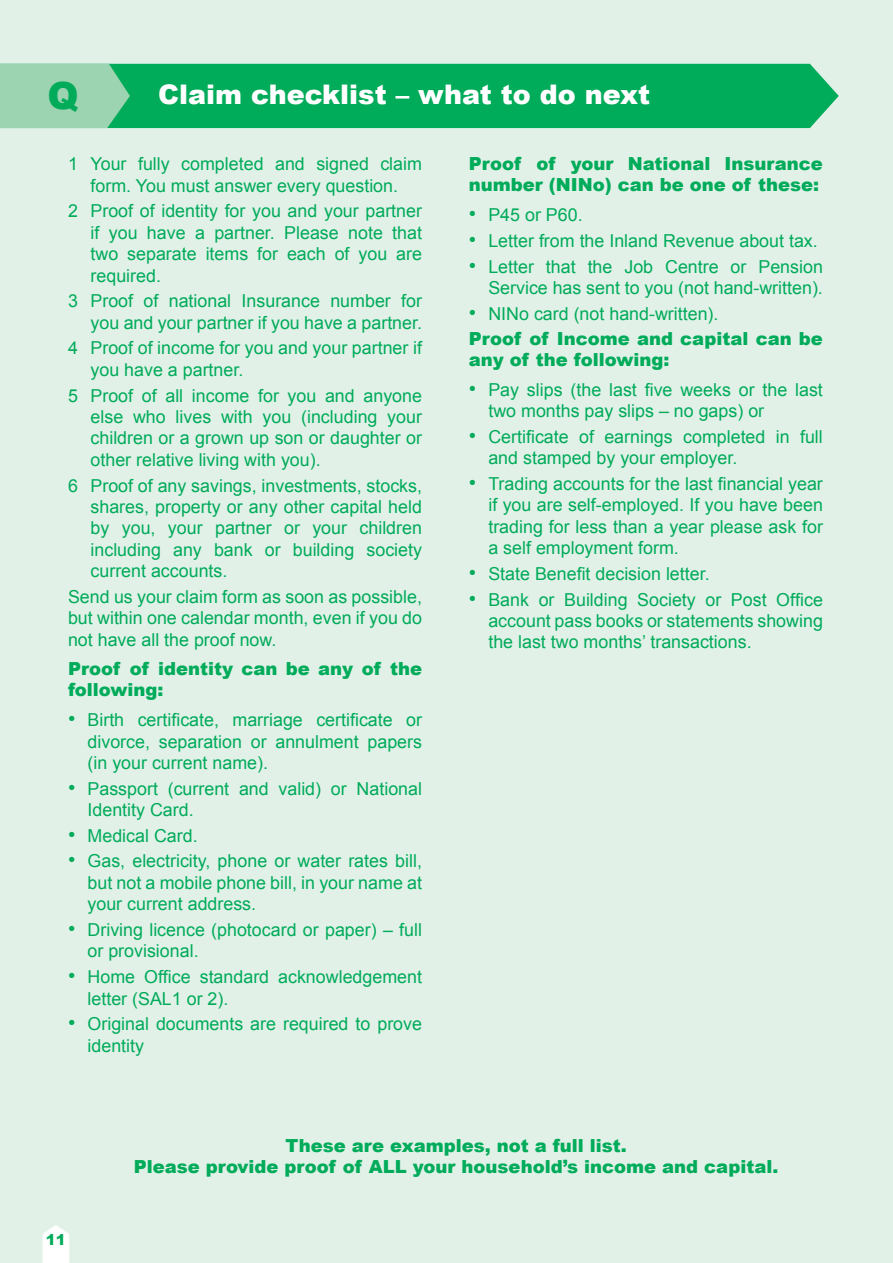
<style>
.page{position:relative;width:893px;height:1263px;background:#e2f1e8}
.page>*{position:absolute;margin:0;border:0;box-sizing:border-box;transform-origin:0 0}
.t1{font:900 37.5px "Arial";color:#00ab5a}
.t2{font:900 27px "Arial";color:#fff}
.blue_text{font:900 18px/21px "Arial";color:#00ab5a}
.no__questions{font:17.85px/21.5px "Arial";color:#00ab5a;text-align:justify}
.table_text{font:17.85px/21.5px "Arial";color:#00ab5a;text-align:justify}
.t3{font:900 15px "Arial";color:#00ab5a}
.s1{font-size:21px}
</style>
<div class="page">
<svg style="left:43px;top:1225px;width:26px;height:38px"></svg>
<div style="left:130px;top:64px;width:709px;height:64px;background:#00ab5a"></div>
<svg style="left:0;top:64px;width:130px;height:64px;background:#8fcfa9"></svg>
<p class="t1" style="left:48px;top:68px;width:33px">Q</p>
<p class="t2" style="left:158px;top:75px;width:493px">Claim checklist – what to do next</p>
<p class="no__questions" style="left:68px;top:154px;width:355px;text-align:center">1 Your fully completed and signed claim form. You must answer every question.</p>
<p class="no__questions" style="left:91px;top:201px;width:333px;text-indent:-22px">2 Proof of identity for you and your partner if you have a partner. Please note that two separate items for each of you are required.</p>
<p class="no__questions" style="left:68px;top:291px;width:356px;text-align:right">3 Proof of national Insurance number for you and your partner if you have a partner.</p>
<p class="no__questions" style="left:91px;top:338px;width:333px;text-indent:-22px">4 Proof of income for you and your partner if you have a partner.</p>
<p class="no__questions" style="left:91px;top:385px;width:333px;text-indent:-22px">5 Proof of all income for you and anyone else who lives with you (including your children or a grown up son or daughter or other relative living with you).</p>
<p class="no__questions" style="left:91px;top:475px;width:333px;text-indent:-22px">6 Proof of any savings, investments, stocks, shares, property or any other capital held by you, your partner or your children including any bank or building society current accounts.</p>
<p class="table_text" style="left:68px;top:586px;width:356px">Send us your claim form as soon as possible, but within one calendar month, even if you do not have all the proof now.</p>
<p class="blue_text" style="left:68px;top:658px;width:356px">Proof of identity can be any of the following:</p>
<p class="no__questions" style="left:88px;top:709px;width:336px;text-indent:-20px"><span class="s1">•</span> Birth certificate, marriage certificate or divorce, separation or annulment papers (in your current name).</p>
<p class="no__questions" style="left:88px;top:778px;width:336px;text-indent:-20px"><span class="s1">•</span> Passport (current and valid) or National<br>Identity Card.</p>
<p class="no__questions" style="left:68px;top:825px;width:131px"><span class="s1">•</span> Medical Card.</p>
<p class="no__questions" style="left:88px;top:851px;width:336px;text-indent:-20px"><span class="s1">•</span> Gas, electricity, phone or water rates bill, but not a mobile phone bill, in your name at your current address.</p>
<p class="no__questions" style="left:88px;top:919px;width:336px;text-indent:-20px"><span class="s1">•</span> Driving licence (photocard or paper) – full or provisional.</p>
<p class="no__questions" style="left:88px;top:966px;width:336px;text-indent:-20px"><span class="s1">•</span> Home Office standard acknowledgement letter (SAL1 or 2).</p>
<p class="no__questions" style="left:88px;top:1013px;width:336px;text-indent:-20px"><span class="s1">•</span> Original documents are required to prove identity</p>
<p class="blue_text" style="left:469px;top:153px;width:356px">Proof of your National Insurance number (NINo) can be one of these:</p>
<p class="no__questions" style="left:469px;top:204px;width:115px"><span class="s1">•</span> P45 or P60.</p>
<p class="no__questions" style="left:469px;top:230px;width:350px"><span class="s1">•</span> Letter from the Inland Revenue about tax.</p>
<p class="no__questions" style="left:469px;top:256px;width:356px;text-align:right"><span class="s1">•</span> Letter that the Job Centre or Pension<br>Service has sent to you (not hand-written).</p>
<p class="no__questions" style="left:469px;top:303px;width:251px"><span class="s1">•</span> NINo card (not hand-written).</p>
<p class="blue_text" style="left:469px;top:327px;width:356px">Proof of Income and capital can be any of the following:</p>
<p class="no__questions" style="left:488px;top:379px;width:336px;text-indent:-20px"><span class="s1">•</span> Pay slips (the last five weeks or the last two months pay slips – no gaps) or</p>
<p class="no__questions" style="left:488px;top:426px;width:336px;text-indent:-20px"><span class="s1">•</span> Certificate of earnings completed in full and stamped by your employer.</p>
<p class="no__questions" style="left:488px;top:473px;width:336px;text-indent:-20px"><span class="s1">•</span> Trading accounts for the last financial year if you are self-employed. If you have been trading for less than a year please ask for a self employment form.</p>
<p class="no__questions" style="left:469px;top:563px;width:242px"><span class="s1">•</span> State Benefit decision letter.</p>
<p class="no__questions" style="left:488px;top:589px;width:336px;text-indent:-20px"><span class="s1">•</span> Bank or Building Society or Post Office account pass books or statements showing the last two months’ transactions.</p>
<p class="t3" style="left:46px;top:1228px;width:22px">11</p>
<p class="blue_text" style="left:134px;top:1134px;width:646px;text-align:center">These are examples, not a full list.<br>Please provide proof of ALL your household’s income and capital.</p>
</div>
